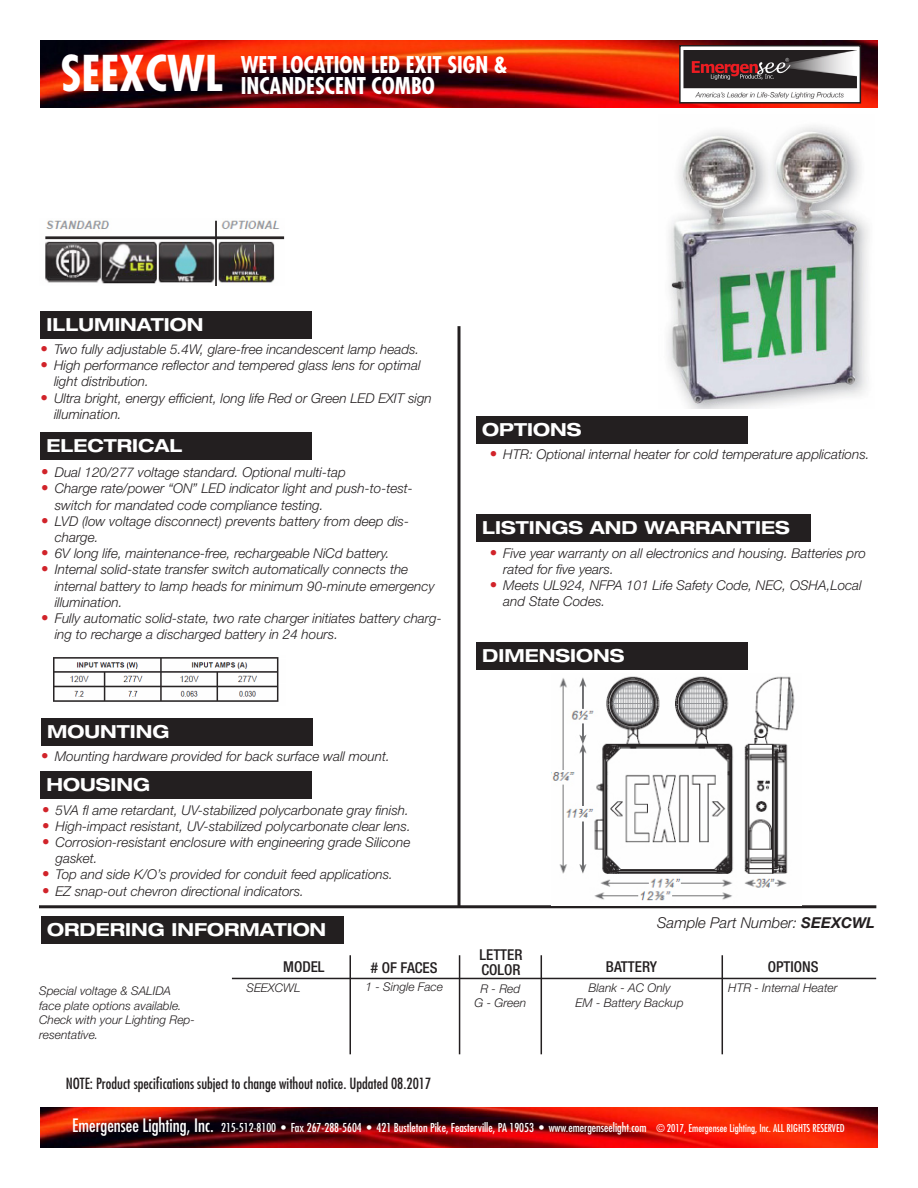
<style>
.page{position:relative;width:918px;height:1188px;background:#fff}
.page>*{position:absolute;margin:0;border:0;box-sizing:border-box;transform-origin:0 0}
.t1{font:700 condensed 48px "Futura Std";color:#fff}
.t2{font:700 condensed 22.5px/21px "Futura Std";color:#fff}
.t3{font:700 expanded 18px "Helvetica Neue LT Std";color:#fff}
.t4{font:condensed 15px "Futura Std";color:#231f20}
.t5{font:500 condensed 15px "Helvetica Neue LT Std";color:#231f20}
.t6{font:italic 300 15px "Helvetica Neue LT Std";color:#231f20}
.t7{font:italic 300 13.5px/16.2px "Helvetica Neue LT Std";color:#231f20}
.t8{font:italic 300 12px/14.4px "Helvetica Neue LT Std";color:#231f20}
.t9{font:condensed 12px "Futura Std";color:#fff}
.s1{font-size:15px;color:#d1232a}
.s2{font-weight:700}
.s3{color:#fff}
.s4{font-size:18px}
.s5{font-size:10.5px}
</style>
<div class="page">
<img style="left:40px;top:40px;width:838px;height:68px">
<img style="left:40px;top:1107px;width:838px;height:41px">
<div style="left:680px;top:46px;width:180px;height:57px;background:#fff"></div>
<div style="left:679px;top:45px;width:182px;height:59px;border:2px solid #231f20"></div>
<img style="left:684px;top:50px;width:173px;height:49px">
<img style="left:667px;top:126px;width:202px;height:283px">
<hr style="left:458px;top:326px;width:2px;height:581px;background:#231f20">
<hr style="left:39px;top:905px;width:837px;height:3px;background:#231f20">
<img style="left:45px;top:220px;width:239px;height:65px">
<img style="left:551px;top:676px;width:244px;height:225px">
<div style="left:40px;top:311px;width:272px;height:27px;background:#231f20"></div>
<div style="left:476px;top:642px;width:272px;height:28px;background:#231f20"></div>
<div style="left:40px;top:433px;width:272px;height:27px;background:#231f20"></div>
<div style="left:41px;top:718px;width:272px;height:28px;background:#231f20"></div>
<div style="left:41px;top:917px;width:303px;height:27px;background:#231f20"></div>
<div style="left:40px;top:772px;width:272px;height:27px;background:#231f20"></div>
<div style="left:476px;top:416px;width:272px;height:27px;background:#231f20"></div>
<div style="left:476px;top:514px;width:335px;height:28px;background:#231f20"></div>
<hr style="left:232px;top:978px;width:644px;height:1px;background:#231f20">
<hr style="left:541px;top:955px;width:1px;height:99px;background:#231f20">
<hr style="left:459px;top:955px;width:1px;height:99px;background:#231f20">
<hr style="left:722px;top:955px;width:1px;height:99px;background:#231f20">
<hr style="left:350px;top:955px;width:1px;height:99px;background:#231f20">
<img style="left:53px;top:657px;width:226px;height:45px">
<p class="t1" style="left:60px;top:43px;width:164px">SEEXCWL</p>
<p class="t2" style="left:241px;top:54px;width:268px">WET LOCATION LED EXIT SIGN &amp;<br>INCANDESCENT COMBO</p>
<p class="t3" style="left:46px;top:313px;width:159px">ILLUMINATION</p>
<p class="t7" style="left:40px;top:341px;width:380px"><span class="s1">•</span> Two fully adjustable 5.4W, glare-free incandescent lamp heads.</p>
<p class="t7" style="left:54px;top:357px;width:368px;text-indent:-14px"><span class="s1">•</span> High performance reflector and tempered glass lens for optimal light distribution.</p>
<p class="t7" style="left:54px;top:390px;width:379px;text-indent:-14px"><span class="s1">•</span> Ultra bright, energy efficient, long life Red or Green LED EXIT sign illumination.</p>
<p class="t3" style="left:46px;top:435px;width:137px">ELECTRICAL</p>
<p class="t7" style="left:41px;top:464px;width:306px"><span class="s1">•</span> Dual 120/277 voltage standard. Optional multi-tap</p>
<p class="t7" style="left:55px;top:480px;width:360px;text-indent:-14px"><span class="s1">•</span> Charge rate/power “ON” LED indicator light and push-to-test&shy;switch for mandated code compliance testing.</p>
<p class="t7" style="left:55px;top:513px;width:356px;text-indent:-14px"><span class="s1">•</span> LVD (low voltage disconnect) prevents battery from deep dis&shy;charge.</p>
<p class="t7" style="left:41px;top:545px;width:350px"><span class="s1">•</span> 6V long life, maintenance-free, rechargeable NiCd battery.</p>
<p class="t7" style="left:55px;top:561px;width:382px;text-indent:-14px"><span class="s1">•</span> Internal solid-state transfer switch automatically connects the internal battery to lamp heads for minimum 90-minute emergency illumination.</p>
<p class="t7" style="left:55px;top:610px;width:388px;text-indent:-14px"><span class="s1">•</span> Fully automatic solid-state, two rate charger initiates battery charg&shy;ing to recharge a discharged battery in 24 hours.</p>
<p class="t3" style="left:47px;top:720px;width:124px">MOUNTING</p>
<p class="t7" style="left:41px;top:748px;width:350px"><span class="s1">•</span> Mounting hardware provided for back surface wall mount.</p>
<p class="t3" style="left:46px;top:774px;width:105px">HOUSING</p>
<p class="t7" style="left:42px;top:802px;width:368px"><span class="s1">•</span> 5VA fl ame retardant, UV-stabilized polycarbonate gray finish.</p>
<p class="t7" style="left:42px;top:818px;width:370px"><span class="s1">•</span> High-impact resistant, UV-stabilized polycarbonate clear lens.</p>
<p class="t7" style="left:56px;top:834px;width:356px;text-indent:-14px"><span class="s1">•</span> Corrosion-resistant enclosure with engineering grade Silicone gasket.</p>
<p class="t7" style="left:42px;top:866px;width:353px"><span class="s1">•</span> Top and side K/O’s provided for conduit feed applications.</p>
<p class="t7" style="left:42px;top:883px;width:264px"><span class="s1">•</span> EZ snap-out chevron directional indicators.</p>
<p class="t3" style="left:47px;top:918px;width:281px">ORDERING INFORMATION</p>
<p class="t3" style="left:482px;top:418px;width:101px">OPTIONS</p>
<p class="t7" style="left:490px;top:446px;width:381px"><span class="s1">•</span> HTR: Optional internal heater for cold temperature applications.</p>
<p class="t3" style="left:482px;top:516px;width:309px">LISTINGS AND WARRANTIES</p>
<p class="t7" style="left:503px;top:545px;width:364px;text-indent:-14px"><span class="s1">•</span> Five year warranty on all electronics and housing. Batteries pro rated for five years.</p>
<p class="t7" style="left:503px;top:577px;width:360px;text-indent:-14px"><span class="s1">•</span> Meets UL924, NFPA 101 Life Safety Code, NEC, OSHA,Local and State Codes.</p>
<p class="t3" style="left:482px;top:644px;width:144px">DIMENSIONS</p>
<p class="t6" style="left:657px;top:913px;width:219px">Sample Part Number: <span class="s2">SEEXCWL</span></p>
<p class="t8" style="left:39px;top:984px;width:134px">Special voltage &amp; SALIDA</p>
<p class="t8" style="left:39px;top:998px;width:144px">face plate options available.</p>
<p class="t8" style="left:39px;top:1013px;width:157px">Check with your Lighting Rep&shy;resentative.</p>
<p class="t5" style="left:479px;top:946px;width:45px">LETTER</p>
<p class="t5" style="left:283px;top:958px;width:43px">MODEL</p>
<p class="t5" style="left:606px;top:958px;width:53px">BATTERY</p>
<p class="t5" style="left:768px;top:957px;width:52px">OPTIONS</p>
<p class="t8" style="left:246px;top:981px;width:55px">SEEXCWL</p>
<p class="t8" style="left:589px;top:981px;width:84px">Blank - AC Only</p>
<p class="t8" style="left:576px;top:995px;width:110px">EM - Battery Backup</p>
<p class="t5" style="left:371px;top:958px;width:68px"># OF FACES</p>
<p class="t5" style="left:481px;top:961px;width:41px">COLOR</p>
<p class="t8" style="left:365px;top:979px;width:79px">1 - Single Face</p>
<p class="t8" style="left:481px;top:981px;width:41px">R - Red</p>
<p class="t8" style="left:475px;top:996px;width:53px">G - Green</p>
<p class="t8" style="left:728px;top:981px;width:111px">HTR - Internal Heater</p>
<p class="t4" style="left:60px;top:1075px;width:372px"><span class="s3">E</span>NOTE: Product specifications subject to change without notice. Updated 08.2017</p>
<p class="t9" style="left:72px;top:1121px;width:774px"><span class="s4">Emergensee Lighting, Inc.</span> 215-512-8100 • Fax 267-288-5604 • 421 Bustleton Pike, Feasterville, PA 19053 • www.emergenseelight.com <span class="s5">© 2017, Emergensee Lighting, Inc. ALL RIGHTS RESERVED</span></p>
</div>
